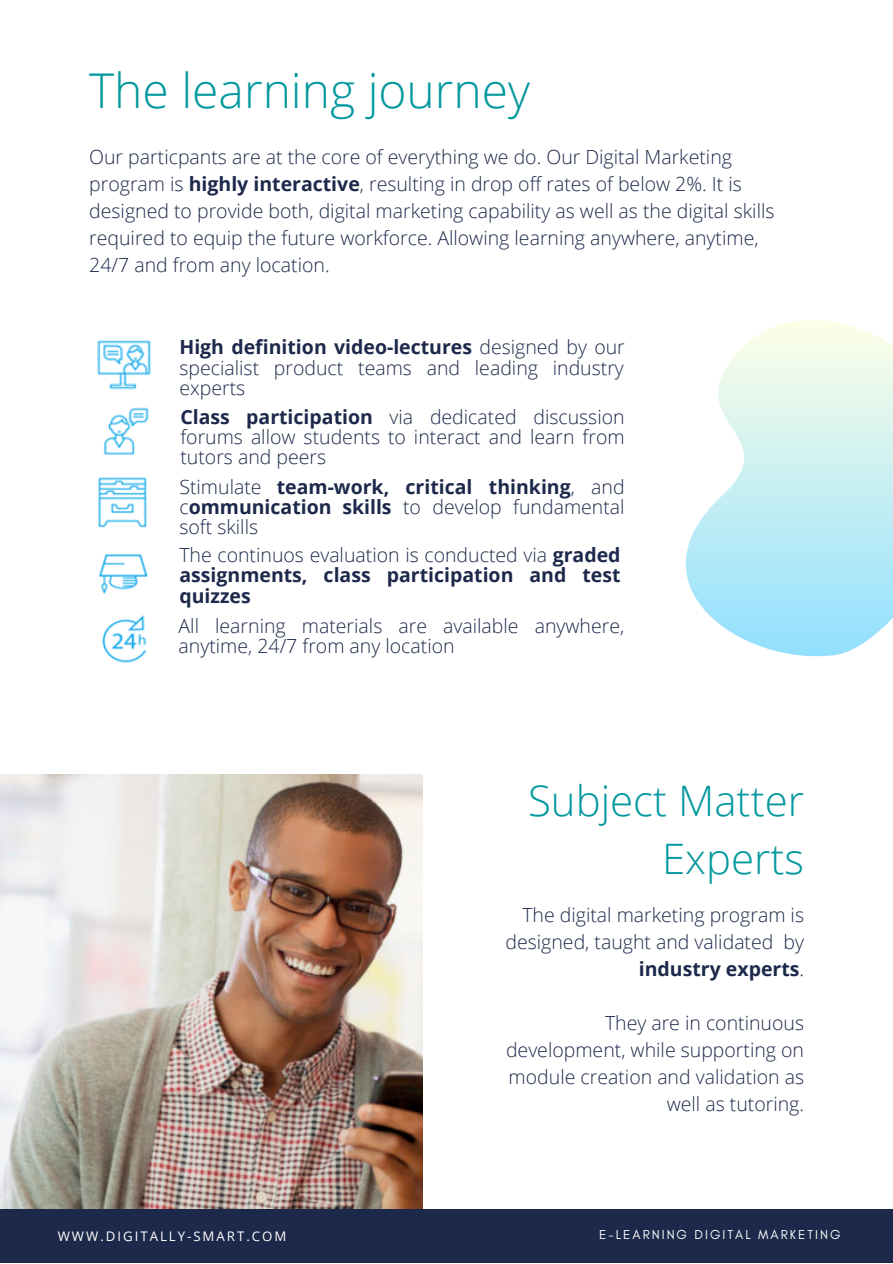
<style>
.page{position:relative;width:893px;height:1264px;background:#fff}
.page>*{position:absolute;margin:0;border:0;box-sizing:border-box;transform-origin:0 0}
.t1{font:300 48px "Open Sans";color:#03989e}
.t2{font:300 42px/58.5px "Open Sans";color:#03989e;text-align:right}
.t3{font:300 19.5px/27px "Open Sans";color:#1d294a;text-align:justify}
.t4{font:700 19.5px/20.2px "Open Sans";color:#1d294a;text-align:justify}
.t5{font:13.2px "Glacial Indifference";letter-spacing:.15em;color:#fff}
.t6{font:13.2px "Open Sans";letter-spacing:.15em;color:#fff}
.s1{font-weight:700}
.s2{font-weight:300}
</style>
<div class="page">
<div style="left:0;top:1209px;width:892px;height:53px;background:#1d294a"></div>
<img style="left:97px;top:340px;width:54px;height:50px">
<img style="left:103px;top:407px;width:46px;height:48px">
<img style="left:98px;top:477px;width:49px;height:51px">
<img style="left:98px;top:554px;width:50px;height:40px">
<img style="left:102px;top:615px;width:45px;height:48px">
<img style="left:0;top:774px;width:422px;height:434px">
<svg style="left:685px;top:320px;width:207px;height:337px"></svg>
<h1 class="t1" style="left:89px;top:56px;width:442px">The learning journey</h1>
<p class="t3" style="left:89px;top:143px;width:686px;text-align:left">Our particpants are at the core of everything we do. Our Digital Marketing program is <span class="s1">highly interactive</span>, resulting in drop off rates of below 2%. It is designed to provide both, digital marketing capability as well as the digital skills required to equip the future workforce. Allowing learning anywhere, anytime, 24/7 and from any location.</p>
<p class="t3" style="left:179px;top:337px;width:447px;line-height:20.2px"><span class="s1">High definition video-lectures</span> designed by our specialist product teams and leading industry experts</p>
<p class="t3" style="left:180px;top:406px;width:446px;line-height:20.2px"><span class="s1">Class participation</span> via dedicated discussion forums allow students to interact and learn from tutors and peers</p>
<p class="t3" style="left:179px;top:476px;width:446px;line-height:20.2px">Stimulate <span class="s1">team-work, critical thinking</span>, and c<span class="s1">ommunication skills</span> to develop fundamental soft skills</p>
<p class="t4" style="left:179px;top:544px;width:442px"><span class="s2">The continuos evaluation is conducted via</span> graded assignments, class participation and test quizzes</p>
<p class="t3" style="left:178px;top:615px;width:447px;line-height:20.2px">All learning materials are available anywhere, anytime, 24/7 from any location</p>
<h2 class="t2" style="left:528px;top:770px;width:277px">Subject Matter<br>Experts</h2>
<p class="t3" style="left:505px;top:900px;width:300px;text-align:right">The digital marketing program is designed, taught and validated by <span class="s1">industry experts</span>.</p>
<p class="t3" style="left:506px;top:1008px;width:299px;text-align:right">They are in continuous development, while supporting on module creation and validation as well as tutoring.</p>
<p class="t6" style="left:58px;top:1226px;width:230px">WWW.DIGITALLY-SMART.COM</p>
<p class="t5" style="left:599px;top:1226px;width:243px">E-LEARNING DIGITAL MARKETING</p>
</div>
